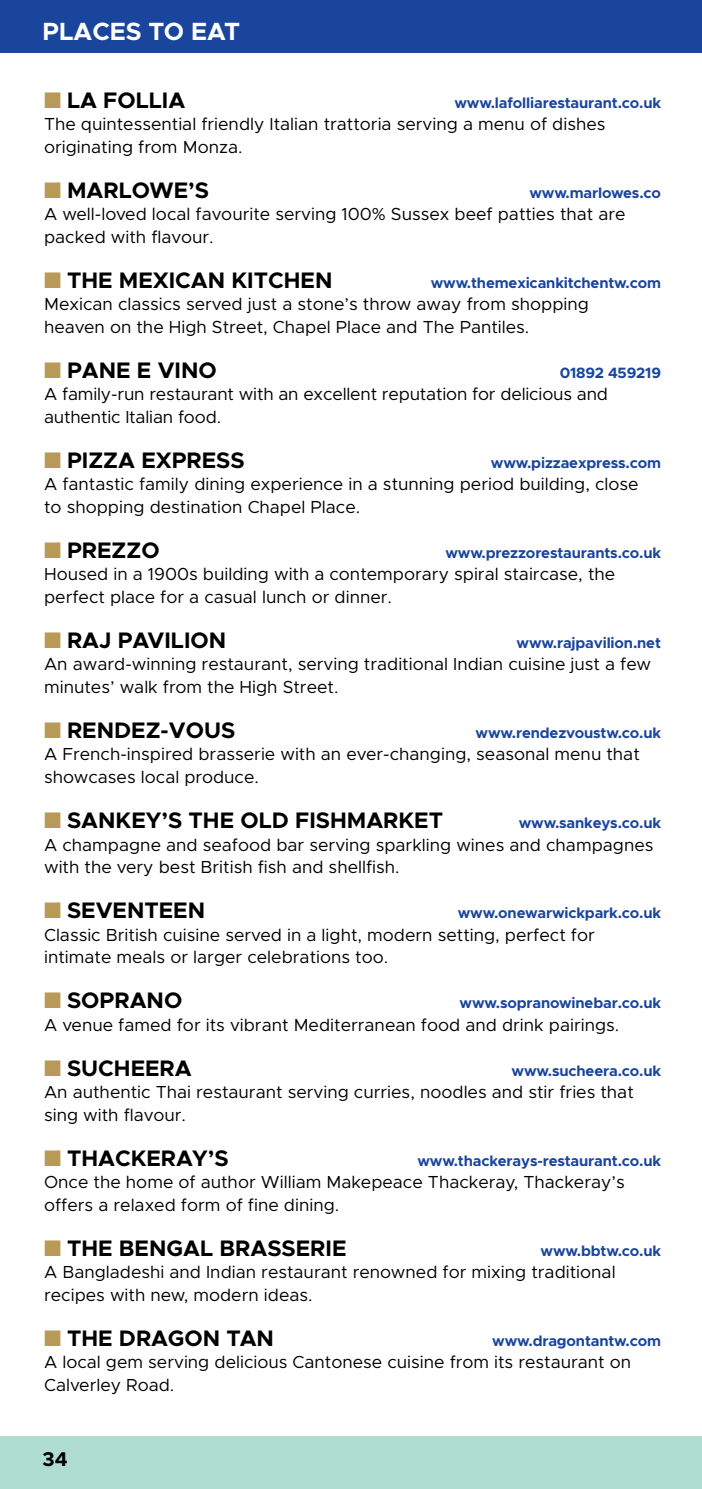
<style>
.page{position:relative;width:702px;height:1489px;background:#fff}
.page>*{position:absolute;margin:0;border:0;box-sizing:border-box;transform-origin:0 0}
.t1{font:700 25px "Metropolis";color:#fff}
.t2{font:700 22.5px "Metropolis";color:#000}
.t3{font:700 20px "Metropolis";color:#000}
.t4{font:17.5px/22.5px "Metropolis";color:#000}
.t5{font:700 15px "Metropolis";letter-spacing:-.01em;color:#19459d}
.s1{color:#b89958}
</style>
<div class="page">
<div style="left:0;top:1436px;width:702px;height:52px;background:#afddd2"></div>
<div style="left:0;top:0;width:702px;height:52px;background:#19459d"></div>
<h1 class="t1" style="left:43px;top:15px;width:34px">PLACES</h1>
<h1 class="t1" style="left:149px;top:15px;width:59px">TO EAT</h1>
<p class="t2" style="left:44px;top:86px;width:143px"><span class="s1">■</span> La Follia</p>
<p class="t5" style="left:454px;top:93px;width:208px">www.lafolliarestaurant.co.uk</p>
<p class="t4" style="left:44px;top:113px;width:563px">The quintessential friendly Italian trattoria serving a menu of dishes originating from Monza.</p>
<p class="t2" style="left:44px;top:176px;width:166px"><span class="s1">■</span> Marlowe’s</p>
<p class="t5" style="left:529px;top:183px;width:133px">www.marlowes.co</p>
<p class="t4" style="left:44px;top:203px;width:583px">A well-loved local favourite serving 100% Sussex beef patties that are packed with flavour.</p>
<p class="t2" style="left:44px;top:266px;width:290px"><span class="s1">■</span> The Mexican Kitchen</p>
<p class="t5" style="left:430px;top:273px;width:232px">www.themexicankitchentw.com</p>
<p class="t4" style="left:44px;top:293px;width:546px">Mexican classics served just a stone’s throw away from shopping heaven on the High Street, Chapel Place and The Pantiles.</p>
<p class="t2" style="left:44px;top:356px;width:174px"><span class="s1">■</span> Pane e Vino</p>
<p class="t5" style="left:559px;top:363px;width:103px">01892 459219</p>
<p class="t4" style="left:44px;top:383px;width:565px">A family-run restaurant with an excellent reputation for delicious and authentic Italian food.</p>
<p class="t2" style="left:44px;top:446px;width:202px"><span class="s1">■</span> Pizza Express</p>
<p class="t5" style="left:491px;top:453px;width:172px">www.pizzaexpress.com</p>
<p class="t4" style="left:44px;top:473px;width:596px">A fantastic family dining experience in a stunning period building, close to shopping destination Chapel Place.</p>
<p class="t2" style="left:44px;top:536px;width:117px"><span class="s1">■</span> Prezzo</p>
<p class="t5" style="left:445px;top:543px;width:217px">www.prezzorestaurants.co.uk</p>
<p class="t4" style="left:44px;top:563px;width:572px">Housed in a 1900s building with a contemporary spiral staircase, the perfect place for a casual lunch or dinner.</p>
<p class="t2" style="left:44px;top:626px;width:183px"><span class="s1">■</span> Raj Pavilion</p>
<p class="t5" style="left:516px;top:633px;width:146px">www.rajpavilion.net</p>
<p class="t4" style="left:44px;top:653px;width:608px">An award-winning restaurant, serving traditional Indian cuisine just a few minutes’ walk from the High Street.</p>
<p class="t2" style="left:44px;top:716px;width:193px"><span class="s1">■</span> Rendez-vous</p>
<p class="t5" style="left:475px;top:723px;width:187px">www.rendezvoustw.co.uk</p>
<p class="t4" style="left:44px;top:743px;width:597px">A French-inspired brasserie with an ever-changing, seasonal menu that showcases local produce.</p>
<p class="t2" style="left:44px;top:806px;width:400px"><span class="s1">■</span> Sankey’s The Old Fishmarket</p>
<p class="t5" style="left:518px;top:813px;width:144px">www.sankeys.co.uk</p>
<p class="t4" style="left:44px;top:833px;width:611px">A champagne and seafood bar serving sparkling wines and champagnes with the very best British fish and shellfish.</p>
<p class="t2" style="left:44px;top:896px;width:162px"><span class="s1">■</span> Seventeen</p>
<p class="t5" style="left:458px;top:903px;width:205px">www.onewarwickpark.co.uk</p>
<p class="t4" style="left:44px;top:923px;width:552px">Classic British cuisine served in a light, modern setting, perfect for intimate meals or larger celebrations too.</p>
<p class="t2" style="left:44px;top:986px;width:140px"><span class="s1">■</span> Soprano</p>
<p class="t5" style="left:459px;top:993px;width:203px">www.sopranowinebar.co.uk</p>
<p class="t4" style="left:44px;top:1013px;width:576px">A venue famed for its vibrant Mediterranean food and drink pairings.</p>
<p class="t2" style="left:44px;top:1053px;width:149px"><span class="s1">■</span> Sucheera</p>
<p class="t5" style="left:511px;top:1060px;width:151px">www.sucheera.co.uk</p>
<p class="t4" style="left:44px;top:1080px;width:591px">An authentic Thai restaurant serving curries, noodles and stir fries that sing with flavour.</p>
<p class="t2" style="left:44px;top:1143px;width:186px"><span class="s1">■</span> Thackeray’s</p>
<p class="t5" style="left:417px;top:1150px;width:245px">www.thackerays-restaurant.co.uk</p>
<p class="t4" style="left:44px;top:1170px;width:582px">Once the home of author William Makepeace Thackeray, Thackeray’s offers a relaxed form of fine dining.</p>
<p class="t2" style="left:44px;top:1233px;width:304px"><span class="s1">■</span> The Bengal Brasserie</p>
<p class="t5" style="left:540px;top:1240px;width:122px">www.bbtw.co.uk</p>
<p class="t4" style="left:44px;top:1260px;width:573px">A Bangladeshi and Indian restaurant renowned for mixing traditional recipes with new, modern ideas.</p>
<p class="t2" style="left:44px;top:1323px;width:231px"><span class="s1">■</span> The Dragon Tan</p>
<p class="t5" style="left:492px;top:1330px;width:170px">www.dragontantw.com</p>
<p class="t4" style="left:44px;top:1350px;width:588px">A local gem serving delicious Cantonese cuisine from its restaurant on<br>Calverley Road.</p>
<p class="t3" style="left:43px;top:1445px;width:27px">34</p>
</div>
